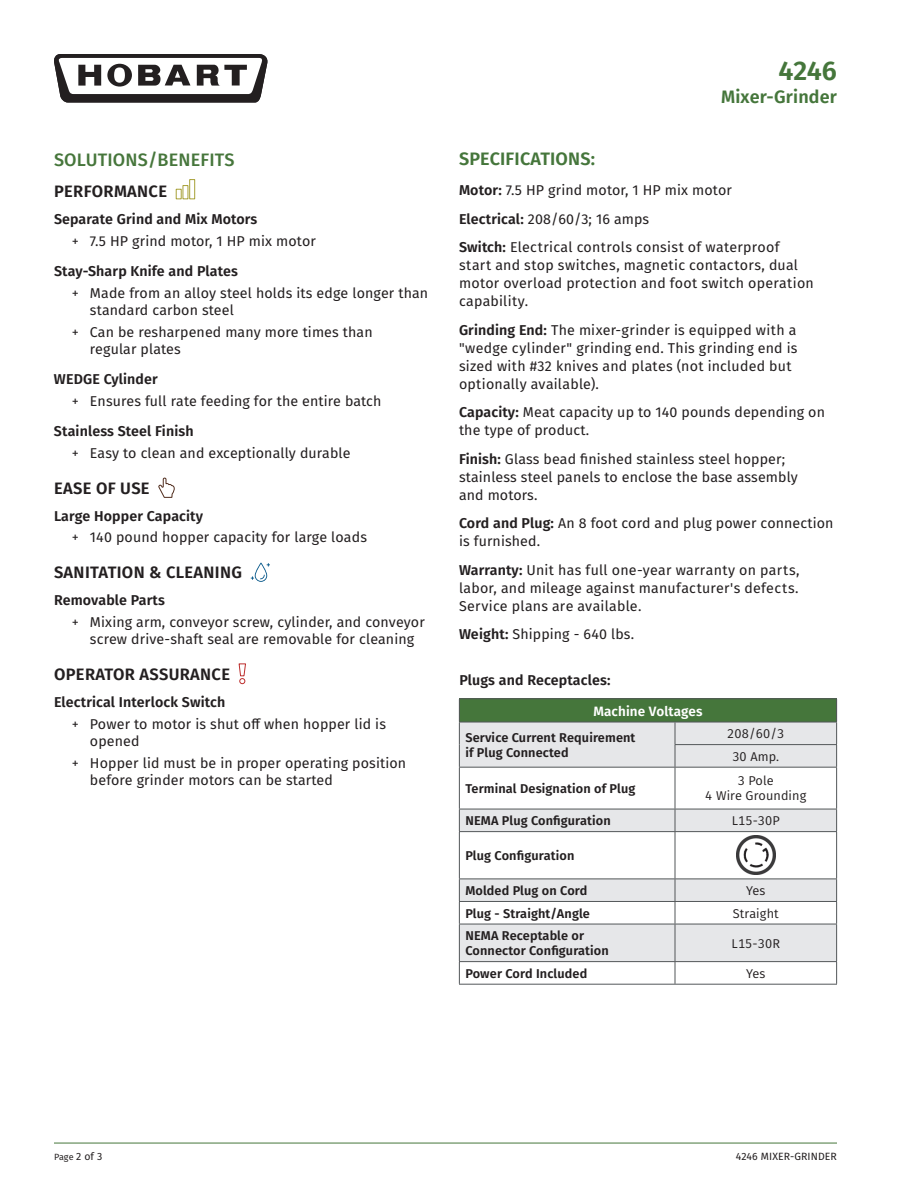
<style>
.page{position:relative;width:918px;height:1188px;background:#fff}
.page>*{position:absolute;margin:0;border:0;box-sizing:border-box;transform-origin:0 0}
.t1{font:600 27px "Fira Sans";color:#45763b}
.t2{font:600 18px "Fira Sans";letter-spacing:.01em;color:#45763b}
.t3{font:500 18px "Fira Sans";letter-spacing:.01em;color:#46763b}
.t4{font:600 16.5px "Fira Sans";letter-spacing:.02em;color:#231f20}
.t5{font:14.25px/18px "Fira Sans";letter-spacing:.01em;color:#231f20}
.t6{font:600 14.25px "Fira Sans";letter-spacing:.01em;color:#231f20}
.t7{font:600 13.5px "Fira Sans";letter-spacing:.01em;color:#fff}
.t8{font:600 12.75px/15px "Fira Sans";letter-spacing:.01em;color:#231f20}
.t9{font:12.75px/22.5px "Fira Sans";letter-spacing:.01em;color:#231f20;text-align:center}
.t10{font:10.5px "Fira Sans";letter-spacing:.01em;color:#231f20}
.t11{font:9px "Fira Sans";color:#231f20}
.s1{font-weight:600}
.s2{font-style:inherit}
.s3{font-size:10.5px}
</style>
<div class="page">
<hr style="left:54px;top:1143px;width:783px;height:1px;background:#45763b">
<svg style="left:54px;top:54px;width:213px;height:49px"></svg>
<div style="left:176px;top:189px;width:6px;height:10px;border:1px solid #a7a036"></div>
<div style="left:189px;top:179px;width:6px;height:20px;border:1px solid #a7a036"></div>
<svg style="left:158px;top:477px;width:17px;height:21px"></svg>
<svg style="left:251px;top:563px;width:19px;height:19px"></svg>
<svg style="left:239px;top:664px;width:7px;height:20px"></svg>
<div style="left:459px;top:699px;width:378px;height:23px;background:#45763b"></div>
<svg style="left:460px;top:723px;width:376px;height:238px;fill:#e6e7e9"></svg>
<hr style="left:675px;top:744px;width:162px;height:1px;background:#535759">
<svg style="left:675px;top:723px;width:1px;height:44px"></svg>
<hr style="left:459px;top:767px;width:216px;height:1px;background:#535759">
<hr style="left:459px;top:768px;width:1px;height:41px;background:#535759">
<hr style="left:675px;top:767px;width:162px;height:1px;background:#535759">
<hr style="left:675px;top:768px;width:1px;height:41px;background:#535759">
<hr style="left:836px;top:768px;width:1px;height:41px;background:#535759">
<hr style="left:459px;top:809px;width:216px;height:1px;background:#535759">
<svg style="left:459px;top:809px;width:1px;height:22px"></svg>
<hr style="left:675px;top:809px;width:162px;height:1px;background:#535759">
<svg style="left:675px;top:809px;width:1px;height:22px"></svg>
<svg style="left:836px;top:809px;width:1px;height:22px"></svg>
<hr style="left:459px;top:831px;width:216px;height:1px;background:#535759">
<hr style="left:459px;top:832px;width:1px;height:47px;background:#535759">
<hr style="left:675px;top:831px;width:162px;height:1px;background:#535759">
<hr style="left:675px;top:832px;width:1px;height:47px;background:#535759">
<hr style="left:836px;top:832px;width:1px;height:47px;background:#535759">
<hr style="left:459px;top:879px;width:216px;height:1px;background:#535759">
<hr style="left:675px;top:879px;width:162px;height:1px;background:#535759">
<hr style="left:459px;top:901px;width:216px;height:1px;background:#535759">
<svg style="left:459px;top:879px;width:1px;height:45px"></svg>
<hr style="left:675px;top:901px;width:162px;height:1px;background:#535759">
<svg style="left:675px;top:879px;width:1px;height:45px"></svg>
<svg style="left:836px;top:879px;width:1px;height:45px"></svg>
<hr style="left:459px;top:924px;width:216px;height:1px;background:#535759">
<hr style="left:459px;top:924px;width:1px;height:37px;background:#535759">
<hr style="left:675px;top:924px;width:162px;height:1px;background:#535759">
<hr style="left:675px;top:924px;width:1px;height:37px;background:#535759">
<hr style="left:836px;top:924px;width:1px;height:37px;background:#535759">
<hr style="left:459px;top:961px;width:216px;height:1px;background:#535759">
<svg style="left:459px;top:962px;width:1px;height:22px"></svg>
<hr style="left:675px;top:961px;width:162px;height:1px;background:#535759">
<svg style="left:675px;top:962px;width:1px;height:22px"></svg>
<svg style="left:836px;top:962px;width:1px;height:22px"></svg>
<hr style="left:459px;top:984px;width:216px;height:1px;background:#535759">
<hr style="left:675px;top:984px;width:162px;height:1px;background:#535759">
<hr style="left:459px;top:698px;width:216px;height:1px;background:#535759">
<hr style="left:675px;top:698px;width:162px;height:1px;background:#535759">
<svg style="left:459px;top:699px;width:1px;height:68px"></svg>
<svg style="left:836px;top:699px;width:1px;height:68px"></svg>
<hr style="left:459px;top:722px;width:216px;height:1px;background:#535759">
<hr style="left:675px;top:722px;width:162px;height:1px;background:#535759">
<img style="left:736px;top:836px;width:39px;height:39px">
<p class="t3" style="left:54px;top:145px;width:182px">SOLUTIONS/BENEFITS</p>
<p class="t4" style="left:54px;top:178px;width:115px">PERFORMANCE</p>
<p class="t5" style="left:72px;top:208px;width:245px;line-height:21.8px;text-indent:-18px"><span class="s1">Separate Grind and Mix Motors<br></span><span class="s2">+</span> 7.5 HP grind motor, 1 HP mix motor</p>
<p class="t5" style="left:72px;top:260px;width:358px;line-height:21.8px;text-indent:-18px"><span class="s1">Stay-Sharp Knife and Plates<br></span><span class="s2">+</span> Made from an alloy steel holds its edge longer than</p>
<p class="t5" style="left:72px;top:299px;width:302px;line-height:21.8px;text-indent:18px">standard carbon steel<br><span class="s2">+</span> Can be resharpened many more times than</p>
<p class="t5" style="left:90px;top:340px;width:92px">regular plates</p>
<p class="t5" style="left:72px;top:368px;width:311px;line-height:21.8px;text-indent:-18px"><span class="s1">WEDGE Cylinder<br></span><span class="s2">+</span> Ensures full rate feeding for the entire batch</p>
<p class="t5" style="left:72px;top:420px;width:280px;line-height:21.8px;text-indent:-18px"><span class="s1">Stainless Steel Finish<br></span><span class="s2">+</span> Easy to clean and exceptionally durable</p>
<p class="t4" style="left:54px;top:474px;width:97px">EASE OF USE</p>
<p class="t5" style="left:72px;top:504px;width:297px;line-height:21.8px;text-indent:-18px"><span class="s1">Large Hopper Capacity<br></span><span class="s2">+</span> 140 pound hopper capacity for large loads</p>
<p class="t4" style="left:54px;top:559px;width:189px">SANITATION &amp; CLEANING</p>
<p class="t5" style="left:72px;top:589px;width:354px;line-height:21.8px;text-indent:-18px"><span class="s1">Removable Parts<br></span><span class="s2">+</span> Mixing arm, conveyor screw, cylinder, and conveyor</p>
<p class="t5" style="left:90px;top:630px;width:326px">screw drive-shaft seal are removable for cleaning</p>
<p class="t4" style="left:54px;top:661px;width:178px">OPERATOR ASSURANCE</p>
<p class="t5" style="left:72px;top:691px;width:316px;line-height:21.8px;text-indent:-18px"><span class="s1">Electrical Interlock Switch<br></span><span class="s2">+</span> Power to motor is shut off when hopper lid is</p>
<p class="t5" style="left:72px;top:730px;width:336px;line-height:21.8px;text-indent:18px">opened<br><span class="s2">+</span> Hopper lid must be in proper operating position</p>
<p class="t5" style="left:90px;top:771px;width:244px">before grinder motors can be started</p>
<h1 class="t1" style="left:778px;top:49px;width:60px">4246</h1>
<p class="t2" style="left:721px;top:82px;width:117px">Mixer-Grinder</p>
<p class="t2" style="left:459px;top:144px;width:138px">SPECIFICATIONS:</p>
<p class="t5" style="left:459px;top:176px;width:322px;line-height:28.5px"><span class="s1">Motor:</span> 7.5 HP grind motor, 1 HP mix motor<br><span class="s1">Electrical:</span> 208/60/3; 16 amps<br><span class="s1">Switch:</span> Electrical controls consist of waterproof</p>
<p class="t5" style="left:459px;top:256px;width:356px">start and stop switches, magnetic contactors, dual motor overload protection and foot switch operation capability.</p>
<p class="t5" style="left:459px;top:320px;width:340px"><span class="s1">Grinding End:</span> The mixer-grinder is equipped with a "wedge cylinder" grinding end. This grinding end is sized with #32 knives and plates (not included but optionally available).</p>
<p class="t5" style="left:459px;top:403px;width:367px"><span class="s1">Capacity:</span> Meat capacity up to 140 pounds depending on the type of product.</p>
<p class="t5" style="left:459px;top:449px;width:340px"><span class="s1">Finish:</span> Glass bead finished stainless steel hopper; stainless steel panels to enclose the base assembly and motors.</p>
<p class="t5" style="left:459px;top:514px;width:376px"><span class="s1">Cord and Plug:</span> An 8 foot cord and plug power connection is furnished.</p>
<p class="t5" style="left:459px;top:560px;width:342px;text-align:justify"><span class="s1">Warranty:</span> Unit has full one-year warranty on parts, labor, and mileage against manufacturer's defects.<br>Service plans are available.</p>
<p class="t5" style="left:459px;top:625px;width:177px"><span class="s1">Weight:</span> Shipping - 640 lbs.</p>
<p class="t6" style="left:459px;top:668px;width:153px">Plugs and Receptacles:</p>
<p class="t7" style="left:593px;top:700px;width:111px">Machine Voltages</p>
<p class="t8" style="left:465px;top:729px;width:172px">Service Current Requirement if Plug Connected</p>
<p class="t9" style="left:727px;top:722px;width:58px">208/60/3<br>30 Amp.</p>
<p class="t8" style="left:465px;top:780px;width:172px">Terminal Designation of Plug</p>
<p class="t9" style="left:705px;top:773px;width:103px;line-height:15px">3 Pole<br>4 Wire Grounding</p>
<p class="t8" style="left:465px;top:812px;width:147px">NEMA Plug Configuration</p>
<p class="t9" style="left:732px;top:809px;width:50px">L15-30P</p>
<p class="t8" style="left:465px;top:847px;width:110px">Plug Configuration</p>
<p class="t8" style="left:465px;top:882px;width:124px">Molded Plug on Cord</p>
<p class="t9" style="left:746px;top:879px;width:21px">Yes</p>
<p class="t8" style="left:465px;top:905px;width:126px">Plug - Straight/Angle</p>
<p class="t9" style="left:733px;top:902px;width:47px">Straight</p>
<p class="t8" style="left:465px;top:927px;width:145px">NEMA Receptable or<br>Connector Configuration</p>
<p class="t9" style="left:732px;top:932px;width:50px">L15-30R</p>
<p class="t8" style="left:465px;top:965px;width:123px">Power Cord Included</p>
<p class="t9" style="left:746px;top:962px;width:21px">Yes</p>
<p class="t11" style="left:54px;top:1150px;width:50px">Page <span class="s3">2 of 3</span></p>
<p class="t10" style="left:736px;top:1148px;width:103px">4246 MIXER-GRINDER</p>
</div>
